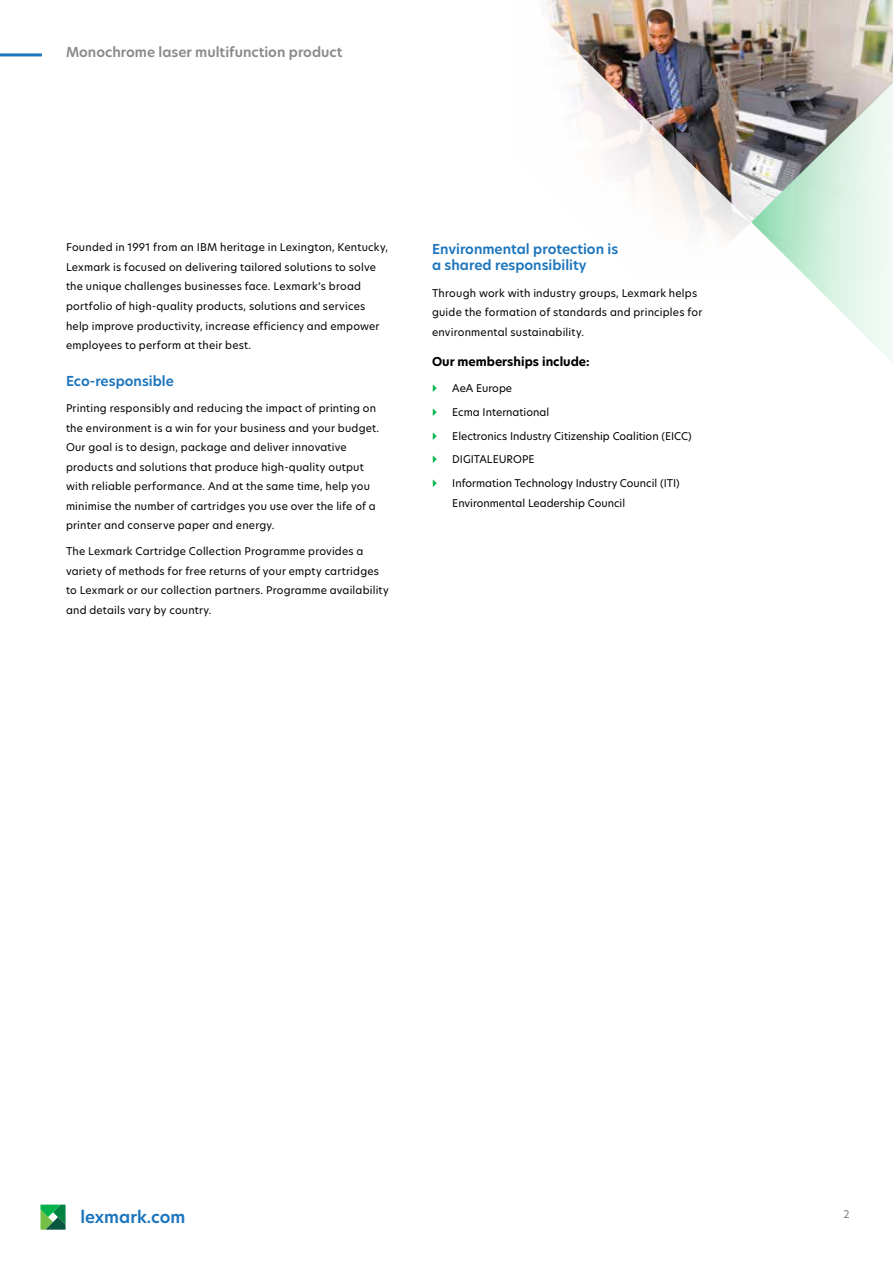
<style>
.page{position:relative;width:893px;height:1263px;background:#fff}
.page>*{position:absolute;margin:0;border:0;box-sizing:border-box;transform-origin:0 0}
.t1{font:600 16.5px "TP Hero";color:#1c75bc}
.t2{font:600 13.5px/16.5px "TP Hero";color:#1c75bc}
.t3{font:600 13.5px "TP Hero";color:#888a8c}
.t4{font:700 12px "TP Hero";color:#000}
.t5{font:10.5px/19.5px "TP Hero";letter-spacing:.02em;color:#000}
.t6{font:10.5px/19.5px "TP Hero";color:#000}
.t7{font:10.5px "TP Hero";color:#7e7e85}
</style>
<div class="page">
<svg style="left:40px;top:1204px;width:26px;height:26px"></svg>
<hr style="left:0;top:53px;width:42px;height:3px;background:#1c75bc">
<img style="left:546px;top:0;width:347px;height:240px">
<svg style="left:751px;top:43px;width:142px;height:320px"></svg>
<p class="t3" style="left:66px;top:43px;width:278px">Monochrome laser multifunction product</p>
<p class="t5" style="left:66px;top:238px;width:324px">Founded in 1991 from an IBM heritage in Lexington, Kentucky, Lexmark is focused on delivering tailored solutions to solve the unique challenges businesses face. Lexmark’s broad portfolio of high-quality products, solutions and services help improve productivity, increase efficiency and empower employees to perform at their best.</p>
<p class="t2" style="left:66px;top:372px;width:109px">Eco-responsible</p>
<p class="t5" style="left:66px;top:398px;width:315px">Printing responsibly and reducing the impact of printing on the environment is a win for your business and your budget.<br>Our goal is to design, package and deliver innovative products and solutions that produce high-quality output with reliable performance. And at the same time, help you minimise the number of cartridges you use over the life of a printer and conserve paper and energy.</p>
<p class="t5" style="left:66px;top:541px;width:324px">The Lexmark Cartridge Collection Programme provides a variety of methods for free returns of your empty cartridges to Lexmark or our collection partners. Programme availability and details vary by country.</p>
<p class="t2" style="left:432px;top:241px;width:188px">Environmental protection is a shared responsibility</p>
<p class="t5" style="left:432px;top:283px;width:272px">Through work with industry groups, Lexmark helps guide the formation of standards and principles for environmental sustainability.</p>
<p class="t4" style="left:432px;top:353px;width:159px">Our memberships include:</p>
<p class="t6" style="left:452px;top:378px;width:61px">AeA Europe</p>
<p class="t6" style="left:452px;top:402px;width:98px">Ecma International</p>
<p class="t6" style="left:452px;top:426px;width:241px">Electronics Industry Citizenship Coalition (EICC)</p>
<p class="t6" style="left:452px;top:450px;width:84px">DIGITALEUROPE</p>
<p class="t6" style="left:452px;top:473px;width:229px">Information Technology Industry Council (ITI)<br>Environmental Leadership Council</p>
<h1 class="t1" style="left:80px;top:1206px;width:106px">lexmark.com</h1>
<p class="t7" style="left:843px;top:1207px;width:8px">2</p>
</div>
